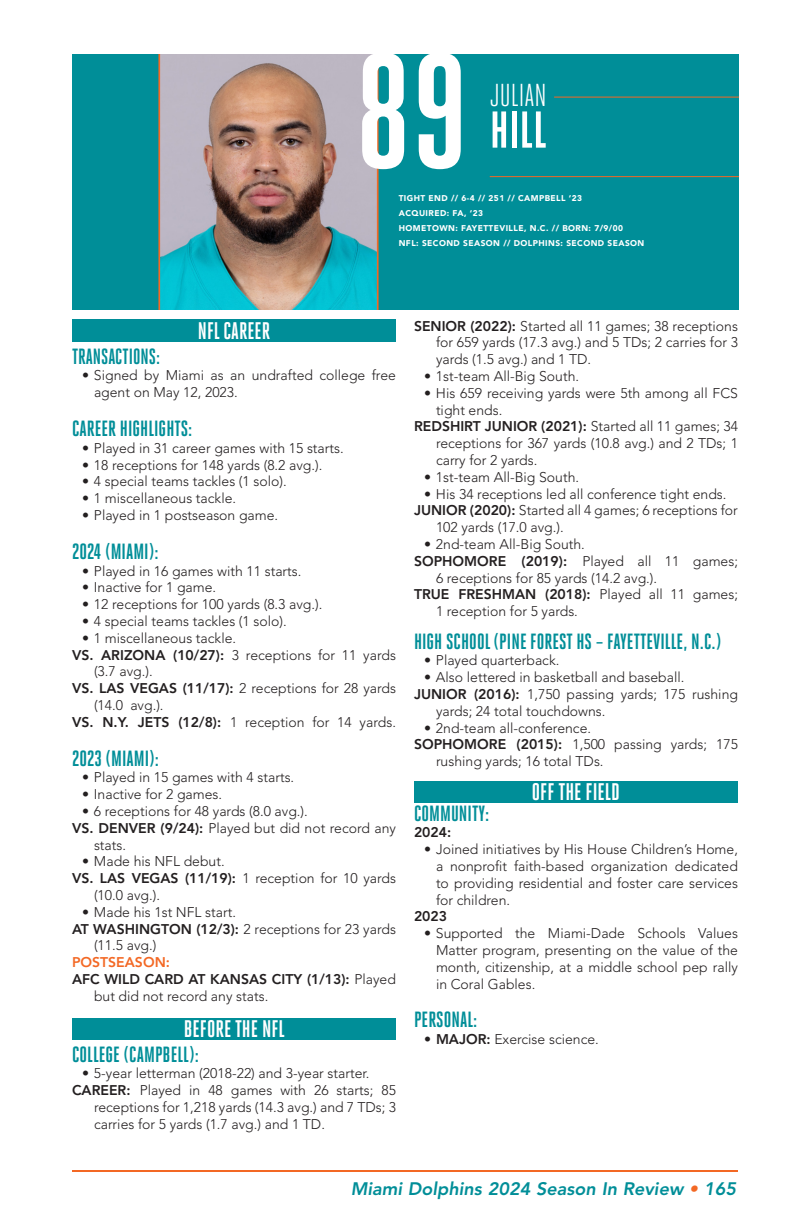
<style>
.page{position:relative;width:792px;height:1224px;background:#fff}
.page>*{position:absolute;margin:0;border:0;box-sizing:border-box;transform-origin:0 0}
.t1{font:700 162.2px "Heroic Condensed";color:#fff}
.t2{font:700 51.8px "Heroic Condensed";color:#fff}
.t3{font:31.6px "Heroic Condensed";color:#fff}
.t4{font:700 24px "Heroic Condensed";color:#fff}
.t5{font:700 22px "Heroic Condensed";color:#008e98}
.t6{font:italic 800 18px "Avenir LT Std";color:#008e98}
.t7{font:300 14px/16.8px "Avenir LT Std";color:#231f20}
.t8{font:800 14px/16.8px "Avenir LT Std";color:#231f20}
.t9{font:800 14px "Avenir LT Std";color:#f36824}
.t10{font:900 8.4px/15px "Avenir LT Std";letter-spacing:.05em;color:#fff}
.s1{font-weight:800}
.s2{font-weight:300}
.s3{color:#f36824}
</style>
<div class="page">
<hr style="left:72px;top:1170px;width:666px;height:2px;background:#f36824">
<div style="left:72px;top:54px;width:667px;height:256px;background:#008e98"></div>
<svg style="left:158px;top:54px;width:221px;height:256px;background:#939a98"></svg>
<hr style="left:490px;top:176px;width:249px;height:1px;background:#f36824">
<hr style="left:554px;top:97px;width:185px;height:1px;background:#f36824">
<div style="left:72px;top:319px;width:324px;height:22px;background:#008e98"></div>
<div style="left:72px;top:1018px;width:324px;height:22px;background:#008e98"></div>
<div style="left:414px;top:781px;width:324px;height:22px;background:#008e98"></div>
<p class="t1" style="left:355px;top:22px;width:115px">89</p>
<p class="t3" style="left:490px;top:78px;width:58px">JULIAN</p>
<p class="t2" style="left:490px;top:101px;width:58px">HILL</p>
<p class="t10" style="left:399px;top:191px;width:247px">TIGHT END // 6-4 // 251 // CAMPBELL ‘23<br>ACQUIRED: FA, ‘23<br>HOMETOWN: FAYETTEVILLE, N.C. // BORN: 7/9/00<br>NFL: SECOND SEASON // DOLPHINS: SECOND SEASON</p>
<p class="t4" style="left:198px;top:317px;width:74px">NFL CAREER</p>
<p class="t5" style="left:72px;top:344px;width:90px">TRANSACTIONS:</p>
<p class="t7" style="left:94px;top:367px;width:303px;text-indent:-12px">• Signed by Miami as an undrafted college free agent on May 12, 2023.</p>
<p class="t5" style="left:72px;top:416px;width:122px">CAREER HIGHLIGHTS:</p>
<p class="t7" style="left:82px;top:440px;width:263px">• Played in 31 career games with 15 starts.</p>
<p class="t7" style="left:82px;top:456px;width:242px">• 18 receptions for 148 yards (8.2 avg.).</p>
<p class="t7" style="left:82px;top:473px;width:206px">• 4 special teams tackles (1 solo).</p>
<p class="t7" style="left:82px;top:490px;width:156px">• 1 miscellaneous tackle.</p>
<p class="t7" style="left:82px;top:507px;width:198px">• Played in 1 postseason game.</p>
<p class="t5" style="left:72px;top:539px;width:88px">2024 (MIAMI):</p>
<p class="t7" style="left:82px;top:562px;width:221px">• Played in 16 games with 11 starts.</p>
<p class="t7" style="left:82px;top:579px;width:136px">• Inactive for 1 game.</p>
<p class="t7" style="left:82px;top:596px;width:242px">• 12 receptions for 100 yards (8.3 avg.).</p>
<p class="t7" style="left:82px;top:613px;width:206px">• 4 special teams tackles (1 solo).</p>
<p class="t7" style="left:82px;top:630px;width:156px">• 1 miscellaneous tackle.</p>
<p class="t7" style="left:94px;top:646px;width:303px;text-indent:-22px"><span class="s1">VS. ARIZONA (10/27):</span> 3 receptions for 11 yards (3.7 avg.).</p>
<p class="t7" style="left:94px;top:680px;width:304px;text-indent:-22px"><span class="s1">VS. LAS VEGAS (11/17):</span> 2 receptions for 28 yards (14.0 avg.).</p>
<p class="t7" style="left:72px;top:714px;width:325px"><span class="s1">VS. N.Y. JETS (12/8):</span> 1 reception for 14 yards.</p>
<p class="t5" style="left:72px;top:746px;width:89px">2023 (MIAMI):</p>
<p class="t7" style="left:82px;top:769px;width:214px">• Played in 15 games with 4 starts.</p>
<p class="t7" style="left:82px;top:786px;width:142px">• Inactive for 2 games.</p>
<p class="t7" style="left:82px;top:803px;width:227px">• 6 receptions for 48 yards (8.0 avg.).</p>
<p class="t7" style="left:94px;top:820px;width:303px;text-indent:-22px"><span class="s1">VS. DENVER (9/24):</span> Played but did not record any stats.</p>
<p class="t7" style="left:82px;top:853px;width:144px">• Made his NFL debut.</p>
<p class="t7" style="left:94px;top:870px;width:304px;text-indent:-22px"><span class="s1">VS. LAS VEGAS (11/19):</span> 1 reception for 10 yards (10.0 avg.).</p>
<p class="t7" style="left:82px;top:904px;width:156px">• Made his 1st NFL start.</p>
<p class="t7" style="left:94px;top:920px;width:304px;text-indent:-22px"><span class="s1">AT WASHINGTON (12/3):</span> 2 receptions for 23 yards (11.5 avg.)</p>
<p class="t9" style="left:72px;top:954px;width:99px">POSTSEASON:</p>
<p class="t8" style="left:94px;top:971px;width:304px;text-indent:-22px">AFC WILD CARD AT KANSAS CITY (1/13): <span class="s2">Played but did not record any stats.</span></p>
<p class="t4" style="left:184px;top:1016px;width:103px">BEFORE THE NFL</p>
<p class="t5" style="left:72px;top:1042px;width:128px">COLLEGE (CAMPBELL):</p>
<p class="t7" style="left:82px;top:1065px;width:289px">• 5-year letterman (2018-22) and 3-year starter.</p>
<p class="t7" style="left:94px;top:1082px;width:304px;text-align:justify;text-indent:-22px"><span class="s1">CAREER:</span> Played in 48 games with 26 starts; 85 receptions for 1,218 yards (14.3 avg.) and 7 TDs; 3 carries for 5 yards (1.7 avg.) and 1 TD.</p>
<p class="t7" style="left:436px;top:317px;width:304px;text-align:justify;text-indent:-22px"><span class="s1">SENIOR (2022):</span> Started all 11 games; 38 receptions for 659 yards (17.3 avg.) and 5 TDs; 2 carries for 3 yards (1.5 avg.) and 1 TD.</p>
<p class="t7" style="left:424px;top:368px;width:157px">• 1st-team All-Big South.</p>
<p class="t7" style="left:436px;top:385px;width:303px;text-indent:-12px">• His 659 receiving yards were 5th among all FCS tight ends.</p>
<p class="t7" style="left:436px;top:418px;width:303px;text-align:justify;text-indent:-22px"><span class="s1">REDSHIRT JUNIOR (2021):</span> Started all 11 games; 34 receptions for 367 yards (10.8 avg.) and 2 TDs; 1 carry for 2 yards.</p>
<p class="t7" style="left:424px;top:469px;width:157px">• 1st-team All-Big South.</p>
<p class="t7" style="left:424px;top:485px;width:304px">• His 34 receptions led all conference tight ends.</p>
<p class="t7" style="left:436px;top:502px;width:303px;text-indent:-22px"><span class="s1">JUNIOR (2020):</span> Started all 4 games; 6 receptions for<br>102 yards (17.0 avg.).</p>
<p class="t7" style="left:424px;top:536px;width:162px">• 2nd-team All-Big South.</p>
<p class="t7" style="left:436px;top:553px;width:304px;text-indent:-22px"><span class="s1">SOPHOMORE (2019):</span> Played all 11 games;<br>6 receptions for 85 yards (14.2 avg.).</p>
<p class="t7" style="left:436px;top:586px;width:303px;text-indent:-22px"><span class="s1">TRUE FRESHMAN (2018):</span> Played all 11 games;<br>1 reception for 5 yards.</p>
<p class="t5" style="left:414px;top:629px;width:309px">HIGH SCHOOL (PINE FOREST HS – FAYETTEVILLE, N.C.)</p>
<p class="t7" style="left:424px;top:652px;width:137px">• Played quarterback.</p>
<p class="t7" style="left:424px;top:669px;width:262px">• Also lettered in basketball and baseball.</p>
<p class="t7" style="left:436px;top:686px;width:304px;text-indent:-22px"><span class="s1">JUNIOR (2016):</span> 1,750 passing yards; 175 rushing yards; 24 total touchdowns.</p>
<p class="t7" style="left:424px;top:719px;width:169px">• 2nd-team all-conference.</p>
<p class="t7" style="left:436px;top:736px;width:304px;text-indent:-22px"><span class="s1">SOPHOMORE (2015):</span> 1,500 passing yards; 175 rushing yards; 16 total TDs.</p>
<p class="t4" style="left:532px;top:779px;width:90px">OFF THE FIELD</p>
<p class="t5" style="left:414px;top:801px;width:77px">COMMUNITY:</p>
<p class="t8" style="left:414px;top:824px;width:39px">2024:</p>
<p class="t7" style="left:436px;top:841px;width:304px;text-align:justify;text-indent:-12px"><span class="s1">•</span> Joined initiatives by His House Children’s Home, a nonprofit faith-based organization dedicated to providing residential and foster care services for children.</p>
<p class="t8" style="left:414px;top:908px;width:35px">2023</p>
<p class="t7" style="left:436px;top:925px;width:304px;text-align:justify;text-indent:-12px">• Supported the Miami-Dade Schools Values Matter program, presenting on the value of the month, citizenship, at a middle school pep rally in Coral Gables.</p>
<p class="t5" style="left:414px;top:1008px;width:65px">PERSONAL:</p>
<p class="t7" style="left:424px;top:1031px;width:176px">• <span class="s1">MAJOR:</span> Exercise science.</p>
<p class="t6" style="left:351px;top:1178px;width:387px">Miami Dolphins 2024 Season In Review <span class="s3">•</span> 165</p>
</div>
